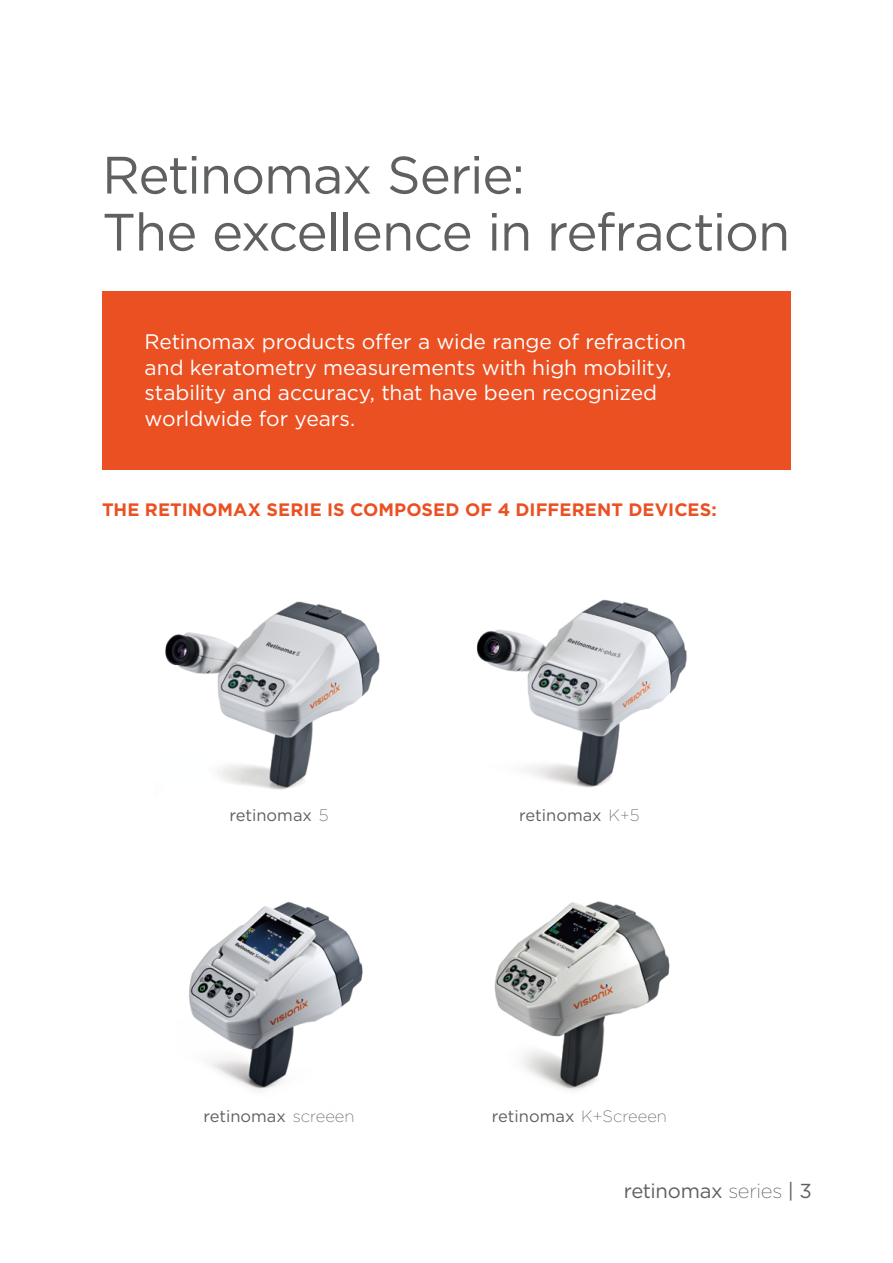
<style>
.page{position:relative;width:893px;height:1263px;background:#fff}
.page>*{position:absolute;margin:0;border:0;box-sizing:border-box;transform-origin:0 0}
.t1{font:52.5px/57px "Gotham";letter-spacing:-.025em;color:#5f6060}
.t2{font:21px/25.5px "Gotham";letter-spacing:-.005em;color:#fff}
.t3{font:20.25px "Gotham";letter-spacing:-.015em;color:#5f6060}
.t4{font:700 18px "Gotham";letter-spacing:.005em;color:#eb5022}
.t5{font:16.5px "Gotham";color:#5f6060}
.s1{font-family:"Gotham Ex";font-weight:300}
</style>
<div class="page">
<img style="left:477px;top:599px;width:210px;height:189px">
<img style="left:494px;top:901px;width:176px;height:189px">
<img style="left:165px;top:601px;width:215px;height:189px">
<img style="left:189px;top:901px;width:174px;height:189px">
<div style="left:102px;top:291px;width:689px;height:178px;background:#eb5022"></div>
<h1 class="t1" style="left:102px;top:146px;width:690px">Retinomax Serie:<br>The excellence in refraction</h1>
<p class="t2" style="left:145px;top:328px;width:543px">Retinomax products offer a wide range of refraction and keratometry measurements with high mobility, stability and accuracy, that have been recognized worldwide for years.</p>
<p class="t4" style="left:102px;top:499px;width:616px">THE RETINOMAX SERIE IS COMPOSED OF 4 DIFFERENT DEVICES:</p>
<p class="t5" style="left:229px;top:806px;width:101px">retinomax <span class="s1">5</span></p>
<p class="t5" style="left:203px;top:1107px;width:153px">retinomax <span class="s1">screeen</span></p>
<p class="t5" style="left:519px;top:806px;width:122px">retinomax <span class="s1">K+5</span></p>
<p class="t5" style="left:492px;top:1107px;width:177px">retinomax <span class="s1">K+Screeen</span></p>
<p class="t3" style="left:624px;top:1179px;width:190px">retinomax <span class="s1">series</span> | 3</p>
</div>
